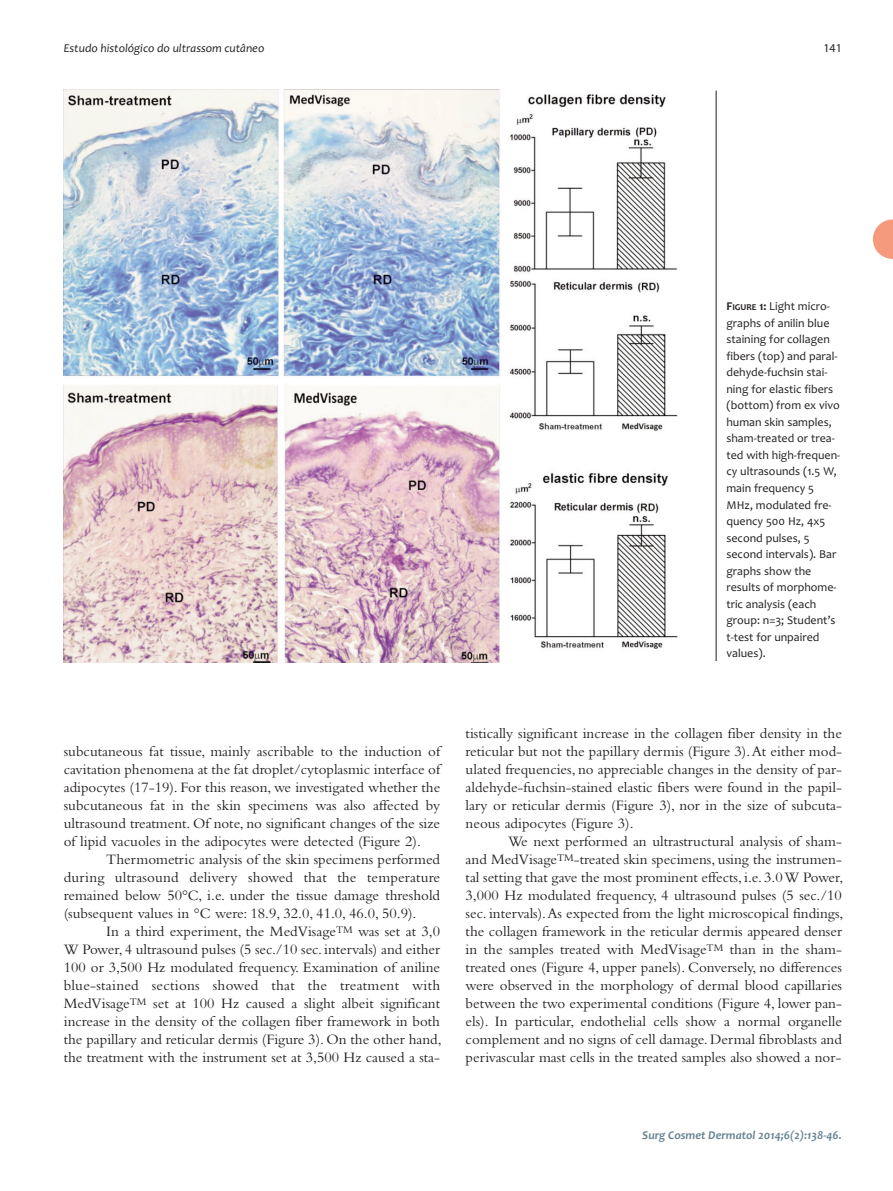
<style>
.page{position:relative;width:893px;height:1191px;background:#fff}
.page>*{position:absolute;margin:0;border:0;box-sizing:border-box;transform-origin:0 0}
.t1{font:15px/18px "Bembo";color:#231f20;text-align:justify}
.t2{font:12px/16.5px "Candara";color:#231f20}
.t3{font:italic 700 12px "Candara";color:#678593}
.t4{font:italic 12px "Candara";color:#231f20}
.t5{font:12px "Myriad";color:#231f20}
.s1{font-weight:700}
.s2{font-weight:700;font-size:9px}
</style>
<div class="page">
<img style="left:64px;top:89px;width:614px;height:573px">
<hr style="left:716px;top:90px;width:1px;height:571px;background:#231f20">
<svg style="left:873px;top:219px;width:20px;height:40px"></svg>
<p class="t4" style="left:64px;top:43px;width:202px">Estudo histológico do ultrassom cutâneo</p>
<p class="t5" style="left:823px;top:43px;width:20px">141</p>
<p class="t2" style="left:726px;top:299px;width:115px"><span class="s1">F</span><span class="s2">IGURE</span> <span class="s1">1:</span> Light micro&shy;graphs of anilin blue staining for collagen fibers (top) and paral&shy;dehyde-fuchsin stai&shy;ning for elastic fibers (bottom) from ex vivo human skin samples, sham-treated or trea&shy;ted with high-frequen&shy;cy ultrasounds (1.5 W, main frequency 5<br>MHz, modulated fre&shy;quency 500 Hz, 4x5 second pulses, 5 second intervals). Bar graphs show the results of morphome&shy;tric analysis (each group: n=3; Student’s t-test for unpaired values).</p>
<p class="t1" style="left:64px;top:744px;width:378px">subcutaneous fat tissue, mainly ascribable to the induction of cavitation phenomena at the fat droplet/cytoplasmic interface of adipocytes (17-19). For this reason, we investigated whether the subcutaneous fat in the skin specimens was also affected by ultrasound treatment. Of note, no significant changes of the size of lipid vacuoles in the adipocytes were detected (Figure 2).</p>
<p class="t1" style="left:64px;top:852px;width:378px;text-indent:43px">Thermometric analysis of the skin specimens performed during ultrasound delivery showed that the temperature remained below 50°C, i.e. under the tissue damage threshold (subsequent values in °C were: 18.9, 32.0, 41.0, 46.0, 50.9).</p>
<p class="t1" style="left:64px;top:924px;width:379px;text-indent:43px">In a third experiment, the MedVisage<sup>TM</sup> was set at 3,0<br>W Power, 4 ultrasound pulses (5 sec./10 sec. intervals) and either 100 or 3,500 Hz modulated frequency. Examination of aniline blue-stained sections showed that the treatment with MedVisage<sup>TM</sup> set at 100 Hz caused a slight albeit significant increase in the density of the collagen fiber framework in both the papillary and reticular dermis (Figure 3). On the other hand, the treatment with the instrument set at 3,500 Hz caused a sta-</p>
<p class="t1" style="left:466px;top:726px;width:378px">tistically significant increase in the collagen fiber density in the reticular but not the papillary dermis (Figure 3). At either mod&shy;ulated frequencies, no appreciable changes in the density of par&shy;aldehyde-fuchsin-stained elastic fibers were found in the papil&shy;lary or reticular dermis (Figure 3), nor in the size of subcuta&shy;neous adipocytes (Figure 3).</p>
<p class="t1" style="left:466px;top:834px;width:379px;text-indent:43px">We next performed an ultrastructural analysis of sham&shy;and MedVisage<sup>TM</sup>-treated skin specimens, using the instrumen&shy;tal setting that gave the most prominent effects, i.e. 3.0 W Power, 3,000 Hz modulated frequency, 4 ultrasound pulses (5 sec./10 sec. intervals). As expected from the light microscopical findings, the collagen framework in the reticular dermis appeared denser in the samples treated with MedVisage<sup>TM</sup> than in the sham&shy;treated ones (Figure 4, upper panels). Conversely, no differences were observed in the morphology of dermal blood capillaries between the two experimental conditions (Figure 4, lower pan&shy;els). In particular, endothelial cells show a normal organelle complement and no signs of cell damage. Dermal fibroblasts and perivascular mast cells in the treated samples also showed a nor-</p>
<p class="t3" style="left:642px;top:1128px;width:201px">Surg Cosmet Dermatol 2014;6(2):138-46.</p>
</div>
